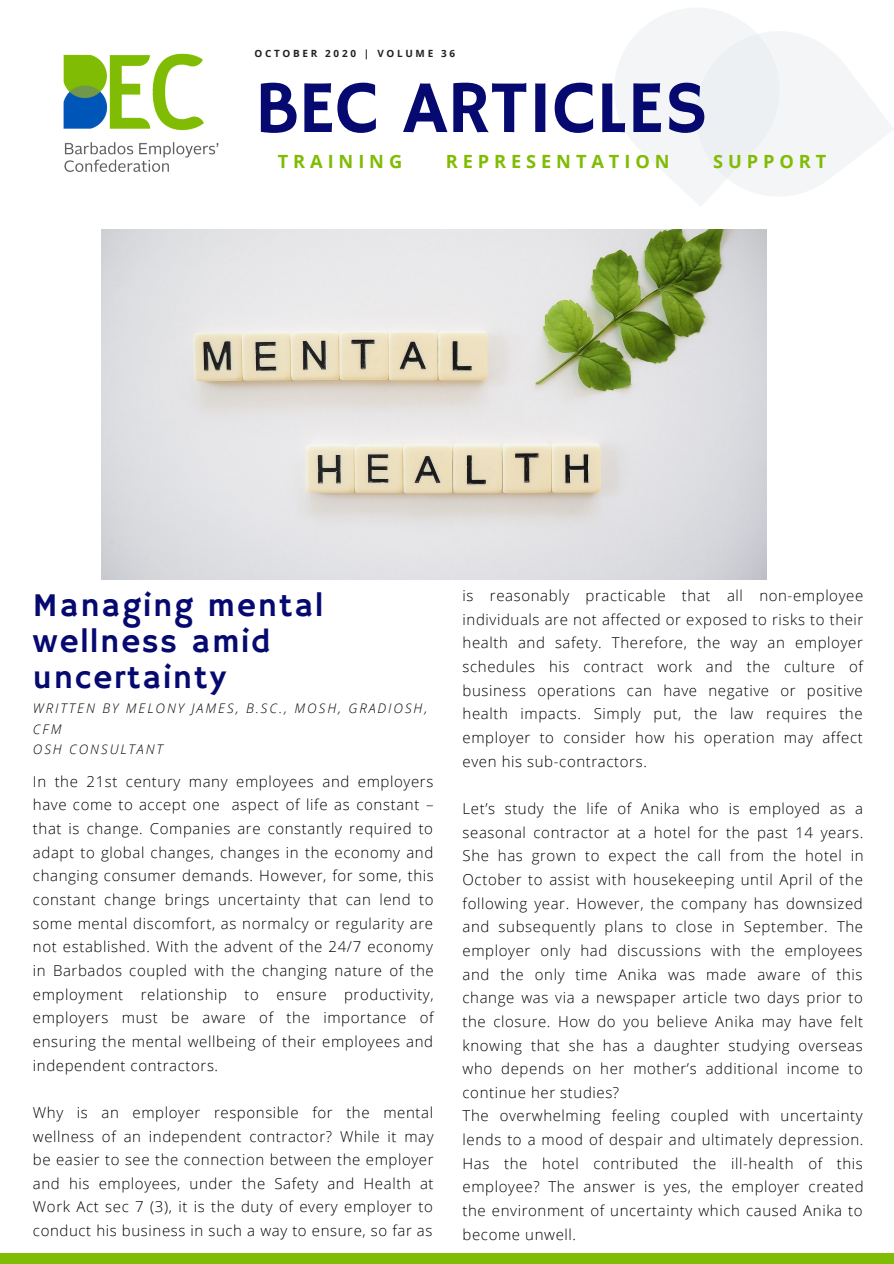
<style>
.page{position:relative;width:894px;height:1264px;background:#fff}
.page>*{position:absolute;margin:0;border:0;box-sizing:border-box;transform-origin:0 0}
.t1{font:74.55px "Hammersmith One";color:#050970}
.t2{font:33px/36px "Hammersmith One";letter-spacing:.05em;color:#050970}
.t3{font:700 18.15px "Open Sans";letter-spacing:.27em;color:#80bc04}
.t4{font:300 15px/23.7px "Open Sans";letter-spacing:.04em;color:#000;text-align:justify}
.t5{font:italic 300 13.2px/20.2px "Open Sans";letter-spacing:.15em;color:#000}
.t6{font:700 9.9px "Open Sans";letter-spacing:.27em;color:#222}
</style>
<div class="page">
<img style="left:102px;top:230px;width:664px;height:349px">
<div style="left:0;top:1253px;width:893px;height:10px;background:#80bc04"></div>
<svg style="left:662px;top:39px;width:231px;height:191px"></svg>
<svg style="left:615px;top:8px;width:198px;height:199px;fill:#f4f5f7"></svg>
<img style="left:63px;top:53px;width:156px;height:119px">
<p class="t6" style="left:254px;top:47px;width:202px">OCTOBER 2020 | VOLUME 36</p>
<h1 class="t1" style="left:254px;top:65px;width:454px">BEC ARTICLES</h1>
<p class="t3" style="left:278px;top:149px;width:126px">TRAINING</p>
<p class="t3" style="left:445px;top:149px;width:225px">REPRESENTATION</p>
<p class="t3" style="left:712px;top:149px;width:115px">SUPPORT</p>
<h2 class="t2" style="left:33px;top:588px;width:292px">Managing mental wellness amid uncertainty</h2>
<p class="t5" style="left:33px;top:698px;width:396px">WRITTEN BY MELONY JAMES, B.SC., MOSH, GRADIOSH,<br>CFM<br>OSH CONSULTANT</p>
<p class="t4" style="left:33px;top:769px;width:402px">In the 21st century many employees and employers have come to accept one aspect of life as constant – that is change. Companies are constantly required to adapt to global changes, changes in the economy and changing consumer demands. However, for some, this constant change brings uncertainty that can lend to some mental discomfort, as normalcy or regularity are not established. With the advent of the 24/7 economy in Barbados coupled with the changing nature of the employment relationship to ensure productivity, employers must be aware of the importance of ensuring the mental wellbeing of their employees and independent contractors.</p>
<p class="t4" style="left:33px;top:1100px;width:402px">Why is an employer responsible for the mental wellness of an independent contractor? While it may be easier to see the connection between the employer and his employees, under the Safety and Health at Work Act sec 7 (3), it is the duty of every employer to conduct his business in such a way to ensure, so far as</p>
<p class="t4" style="left:462px;top:583px;width:402px">is reasonably practicable that all non-employee individuals are not affected or exposed to risks to their health and safety. Therefore, the way an employer schedules his contract work and the culture of business operations can have negative or positive health impacts. Simply put, the law requires the employer to consider how his operation may affect even his sub-contractors.</p>
<p class="t4" style="left:462px;top:796px;width:402px;text-align:left">Let’s study the life of Anika who is employed as a seasonal contractor at a hotel for the past 14 years.<br>She has grown to expect the call from the hotel in October to assist with housekeeping until April of the following year. However, the company has downsized and subsequently plans to close in September. The employer only had discussions with the employees and the only time Anika was made aware of this change was via a newspaper article two days prior to the closure. How do you believe Anika may have felt knowing that she has a daughter studying overseas who depends on her mother’s additional income to continue her studies?<br>The overwhelming feeling coupled with uncertainty lends to a mood of despair and ultimately depression.<br>Has the hotel contributed the ill-health of this employee? The answer is yes, the employer created the environment of uncertainty which caused Anika to become unwell.</p>
</div>
